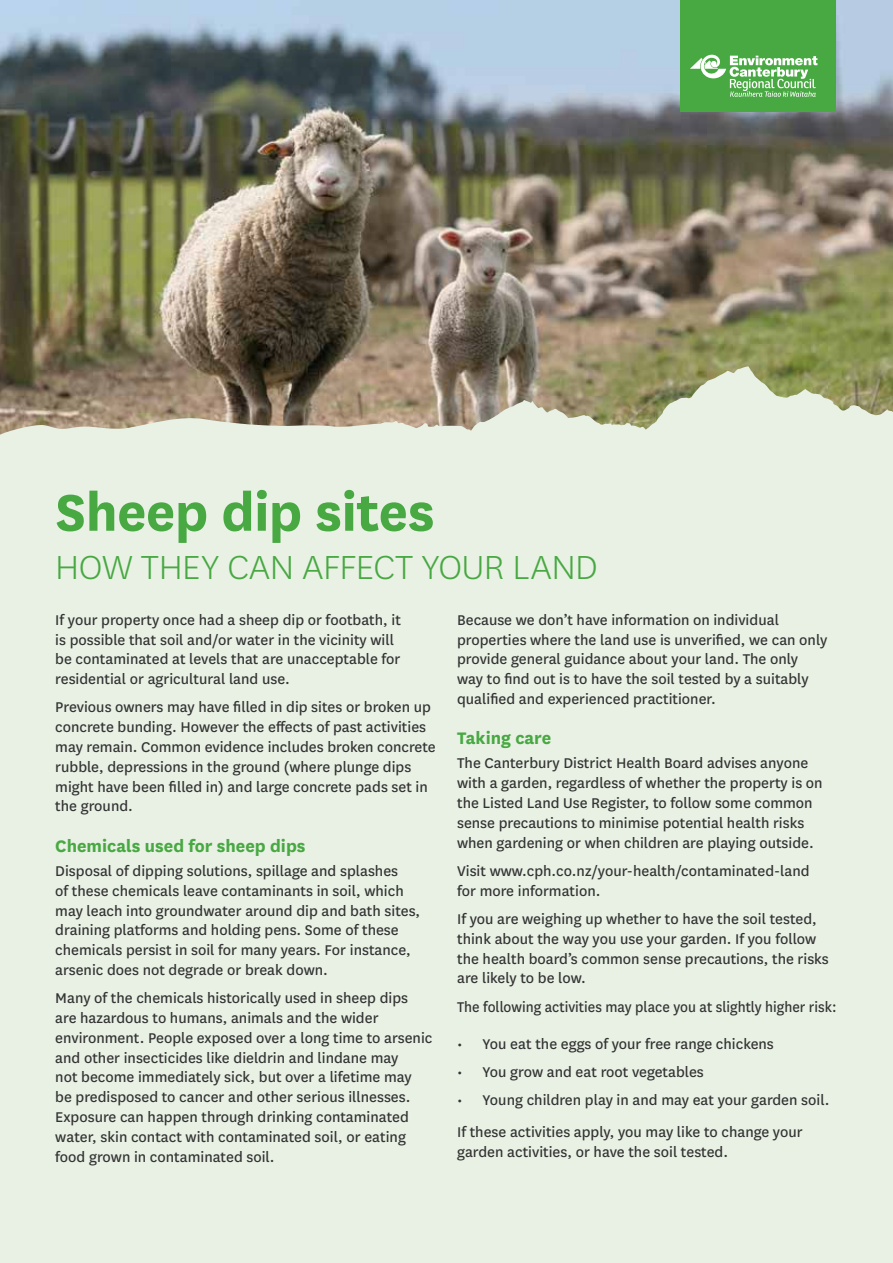
<style>
.page{position:relative;width:893px;height:1263px;background:#fff}
.page>*{position:absolute;margin:0;border:0;box-sizing:border-box;transform-origin:0 0}
.t1{font:700 60px "National";letter-spacing:-.01em;color:#48a842}
.t2{font:300 39px "National";letter-spacing:-.01em;color:#48a842}
.t3{font:700 19.5px "National";color:#48a842}
.t4{font:16.5px/19.8px "National";color:#333}
.t5{font:16.5px "National";color:#333;scale:.95 1}
</style>
<div class="page">
<img style="left:0;top:0;width:893px;height:366px">
<div style="left:0;top:366px;width:893px;height:897px;background:#e8f1e4"></div>
<div style="left:680px;top:0;width:156px;height:111px;background:#48a842"></div>
<svg style="left:690px;top:54px;width:127px;height:43px"></svg>
<h1 class="t1" style="left:55px;top:470px;width:381px">Sheep dip sites</h1>
<h2 class="t2" style="left:55px;top:543px;width:544px">HOW THEY CAN AFFECT YOUR LAND</h2>
<p class="t4" style="left:55px;top:609px;width:347px">If your property once had a sheep dip or footbath, it is possible that soil and/or water in the vicinity will be contaminated at levels that are unacceptable for residential or agricultural land use.</p>
<p class="t4" style="left:55px;top:697px;width:382px">Previous owners may have filled in dip sites or broken up concrete bunding. However the effects of past activities may remain. Common evidence includes broken concrete rubble, depressions in the ground (where plunge dips might have been filled in) and large concrete pads set in the ground.</p>
<p class="t3" style="left:55px;top:832px;width:252px">Chemicals used for sheep dips</p>
<p class="t4" style="left:55px;top:860px;width:366px">Disposal of dipping solutions, spillage and splashes<br>of these chemicals leave contaminants in soil, which may leach into groundwater around dip and bath sites, draining platforms and holding pens. Some of these chemicals persist in soil for many years. For instance, arsenic does not degrade or break down.</p>
<p class="t4" style="left:55px;top:987px;width:379px">Many of the chemicals historically used in sheep dips are hazardous to humans, animals and the wider environment. People exposed over a long time to arsenic and other insecticides like dieldrin and lindane may<br>not become immediately sick, but over a lifetime may be predisposed to cancer and other serious illnesses.<br>Exposure can happen through drinking contaminated water, skin contact with contaminated soil, or eating food grown in contaminated soil.</p>
<p class="t4" style="left:457px;top:609px;width:372px">Because we don’t have information on individual properties where the land use is unverified, we can only provide general guidance about your land. The only way to find out is to have the soil tested by a suitably qualified and experienced practitioner.</p>
<p class="t3" style="left:457px;top:724px;width:96px">Taking care</p>
<p class="t4" style="left:457px;top:752px;width:367px">The Canterbury District Health Board advises anyone with a garden, regardless of whether the property is on the Listed Land Use Register, to follow some common sense precautions to minimise potential health risks when gardening or when children are playing outside.</p>
<p class="t4" style="left:457px;top:860px;width:354px">Visit www.cph.co.nz/your-health/contaminated-land for more information.</p>
<p class="t4" style="left:457px;top:908px;width:373px">If you are weighing up whether to have the soil tested, think about the way you use your garden. If you follow the health board’s common sense precautions, the risks are likely to be low.</p>
<p class="t5" style="left:457px;top:996px;width:401px">The following activities may place you at slightly higher risk:</p>
<p class="t4" style="left:457px;top:1033px;width:318px">• You eat the eggs of your free range chickens</p>
<p class="t4" style="left:457px;top:1061px;width:248px">• You grow and eat root vegetables</p>
<p class="t4" style="left:457px;top:1083px;width:374px;line-height:32px">• Young children play in and may eat your garden soil.<br>If these activities apply, you may like to change your</p>
<p class="t4" style="left:457px;top:1141px;width:273px">garden activities, or have the soil tested.</p>
</div>
